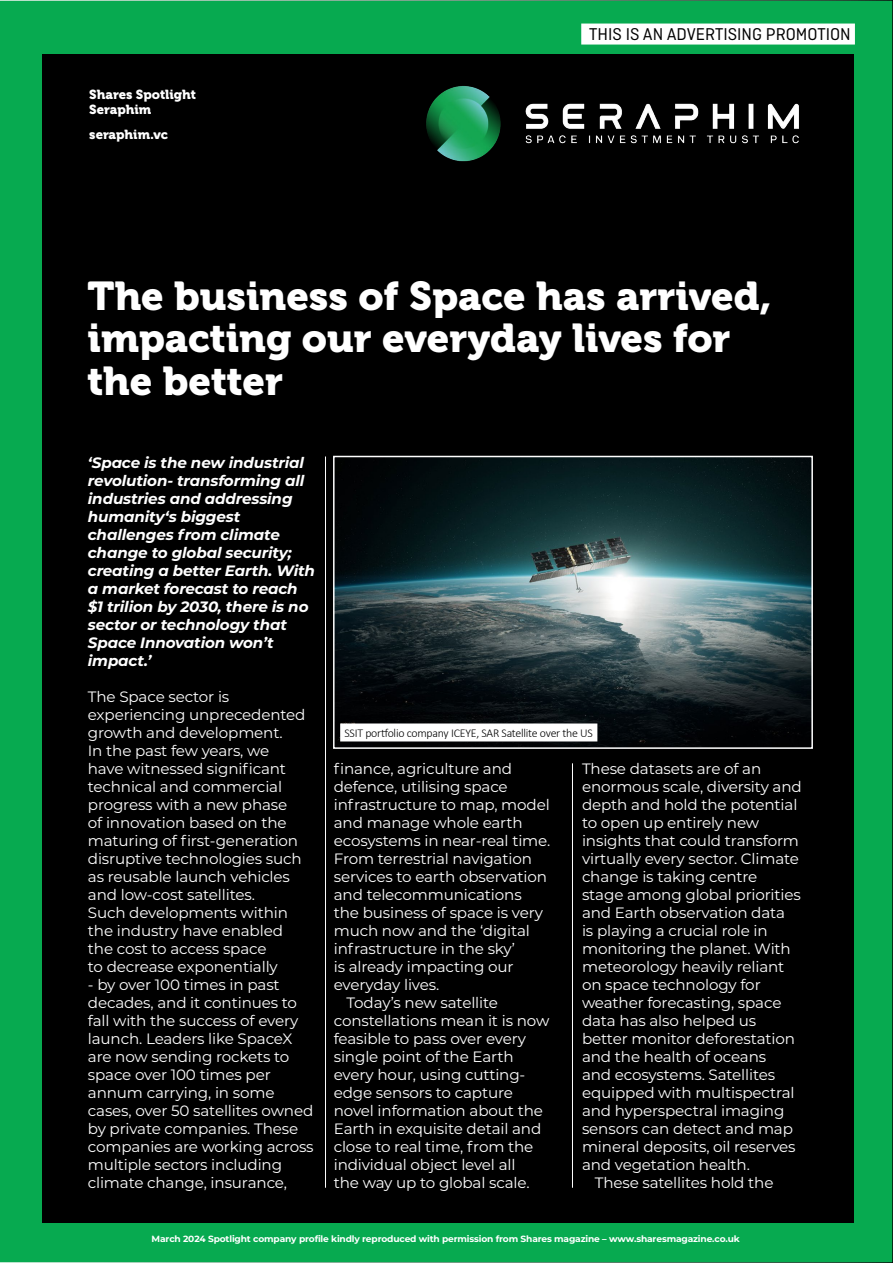
<style>
.page{position:relative;width:893px;height:1263px;background:#07aa50}
.page>*{position:absolute;margin:0;border:0;box-sizing:border-box;transform-origin:0 0}
.t1{font:39.9px/42.6px "Museo 900";color:#fff}
.t2{font:18px "Ciutadella";color:#000}
.t3{font:15px/18px "Montserrat";letter-spacing:-.01em;color:#fff}
.t4{font:italic 700 15px/18px "Montserrat";letter-spacing:-.01em;color:#fff}
.t5{font:13.05px/15.6px "Museo 900";color:#fff}
.t6{font:300 12px "Calibri";letter-spacing:-.02em;color:#000}
.t7{font:700 9px "Montserrat";letter-spacing:-.015em;color:#fff}
</style>
<div class="page">
<div style="left:43px;top:54px;width:811px;height:1168px;background:#000"></div>
<hr style="left:325px;top:456px;width:1px;height:732px;background:#fff">
<hr style="left:572px;top:763px;width:1px;height:425px;background:#fff">
<div style="left:581px;top:24px;width:274px;height:21px;background:#fff"></div>
<img style="left:426px;top:86px;width:373px;height:76px">
<img style="left:336px;top:459px;width:474px;height:287px">
<div style="left:333px;top:456px;width:480px;height:293px;border:2px solid #fff"></div>
<div style="left:340px;top:723px;width:257px;height:18px;background:#fff"></div>
<p class="t5" style="left:89px;top:86px;width:108px">Shares Spotlight<br>Seraphim</p>
<p class="t5" style="left:89px;top:126px;width:80px">seraphim.vc</p>
<p class="t2" style="left:589px;top:25px;width:263px">THIS IS AN ADVERTISING PROMOTION</p>
<h1 class="t1" style="left:88px;top:275px;width:686px">The business of Space has arrived, impacting our everyday lives for the better</h1>
<p class="t4" style="left:88px;top:453px;width:229px">‘Space is the new industrial revolution- transforming all industries and addressing humanity‘s biggest challenges from climate change to global security; creating a better Earth. With a market forecast to reach $1 trilion by 2030, there is no sector or technology that<br>Space Innovation won’t impact.’</p>
<p class="t3" style="left:88px;top:687px;width:219px">The Space sector is experiencing unprecedented growth and development.<br>In the past few years, we have witnessed significant technical and commercial progress with a new phase of innovation based on the maturing of first-generation disruptive technologies such as reusable launch vehicles and low-cost satellites.<br>Such developments within the industry have enabled the cost to access space<br>to decrease exponentially</p>
<p class="t3" style="left:88px;top:975px;width:227px">- by over 100 times in past decades, and it continues to fall with the success of every launch. Leaders like SpaceX are now sending rockets to space over 100 times per annum carrying, in some cases, over 50 satellites owned by private companies. These companies are working across multiple sectors including climate change, insurance,</p>
<p class="t6" style="left:344px;top:726px;width:250px">SSIT portfolio company ICEYE, SAR Satellite over the US</p>
<p class="t3" style="left:334px;top:759px;width:180px">finance, agriculture and</p>
<p class="t3" style="left:334px;top:777px;width:175px">defence, utilising space</p>
<p class="t3" style="left:334px;top:795px;width:217px">infrastructure to map, model</p>
<p class="t3" style="left:334px;top:813px;width:190px">and manage whole earth</p>
<p class="t3" style="left:334px;top:831px;width:218px">ecosystems in near-real time.</p>
<p class="t3" style="left:334px;top:849px;width:200px">From terrestrial navigation</p>
<p class="t3" style="left:334px;top:867px;width:215px">services to earth observation</p>
<p class="t3" style="left:334px;top:885px;width:189px">and telecommunications</p>
<p class="t3" style="left:334px;top:903px;width:211px">the business of space is very</p>
<p class="t3" style="left:334px;top:921px;width:198px">much now and the ‘digital</p>
<p class="t3" style="left:334px;top:939px;width:183px">infrastructure in the sky’</p>
<p class="t3" style="left:334px;top:957px;width:181px">is already impacting our</p>
<p class="t3" style="left:334px;top:975px;width:107px">everyday lives.</p>
<p class="t3" style="left:347px;top:993px;width:153px">Today’s new satellite</p>
<p class="t3" style="left:334px;top:1011px;width:217px">constellations mean it is now</p>
<p class="t3" style="left:334px;top:1029px;width:194px">feasible to pass over every</p>
<p class="t3" style="left:334px;top:1047px;width:181px">single point of the Earth</p>
<p class="t3" style="left:334px;top:1065px;width:193px">every hour, using cutting-</p>
<p class="t3" style="left:334px;top:1083px;width:181px">edge sensors to capture</p>
<p class="t3" style="left:334px;top:1101px;width:211px">novel information about the</p>
<p class="t3" style="left:334px;top:1119px;width:209px">Earth in exquisite detail and</p>
<p class="t3" style="left:334px;top:1137px;width:201px">close to real time, from the</p>
<p class="t3" style="left:334px;top:1155px;width:183px">individual object level all</p>
<p class="t3" style="left:334px;top:1173px;width:197px">the way up to global scale.</p>
<p class="t3" style="left:582px;top:759px;width:181px">These datasets are of an</p>
<p class="t3" style="left:582px;top:777px;width:221px">enormous scale, diversity and</p>
<p class="t3" style="left:582px;top:795px;width:217px">depth and hold the potential</p>
<p class="t3" style="left:582px;top:813px;width:179px">to open up entirely new</p>
<p class="t3" style="left:582px;top:831px;width:218px">insights that could transform</p>
<p class="t3" style="left:582px;top:849px;width:218px">virtually every sector. Climate</p>
<p class="t3" style="left:582px;top:867px;width:177px">change is taking centre</p>
<p class="t3" style="left:582px;top:885px;width:220px">stage among global priorities</p>
<p class="t3" style="left:582px;top:903px;width:205px">and Earth observation data</p>
<p class="t3" style="left:582px;top:921px;width:187px">is playing a crucial role in</p>
<p class="t3" style="left:582px;top:939px;width:210px">monitoring the planet. With</p>
<p class="t3" style="left:582px;top:957px;width:204px">meteorology heavily reliant</p>
<p class="t3" style="left:582px;top:975px;width:180px">on space technology for</p>
<p class="t3" style="left:582px;top:993px;width:201px">weather forecasting, space</p>
<p class="t3" style="left:582px;top:1011px;width:176px">data has also helped us</p>
<p class="t3" style="left:582px;top:1029px;width:215px">better monitor deforestation</p>
<p class="t3" style="left:582px;top:1047px;width:186px">and the health of oceans</p>
<p class="t3" style="left:582px;top:1065px;width:195px">and ecosystems. Satellites</p>
<p class="t3" style="left:582px;top:1083px;width:214px">equipped with multispectral</p>
<p class="t3" style="left:582px;top:1101px;width:204px">and hyperspectral imaging</p>
<p class="t3" style="left:582px;top:1119px;width:212px">sensors can detect and map</p>
<p class="t3" style="left:582px;top:1137px;width:215px">mineral deposits, oil reserves</p>
<p class="t3" style="left:582px;top:1155px;width:169px">and vegetation health.</p>
<p class="t3" style="left:595px;top:1173px;width:180px">These satellites hold the</p>
<p class="t7" style="left:152px;top:1232px;width:590px">March 2024 Spotlight company profile kindly reproduced with permission from Shares magazine – www.sharesmagazine.co.uk</p>
</div>
